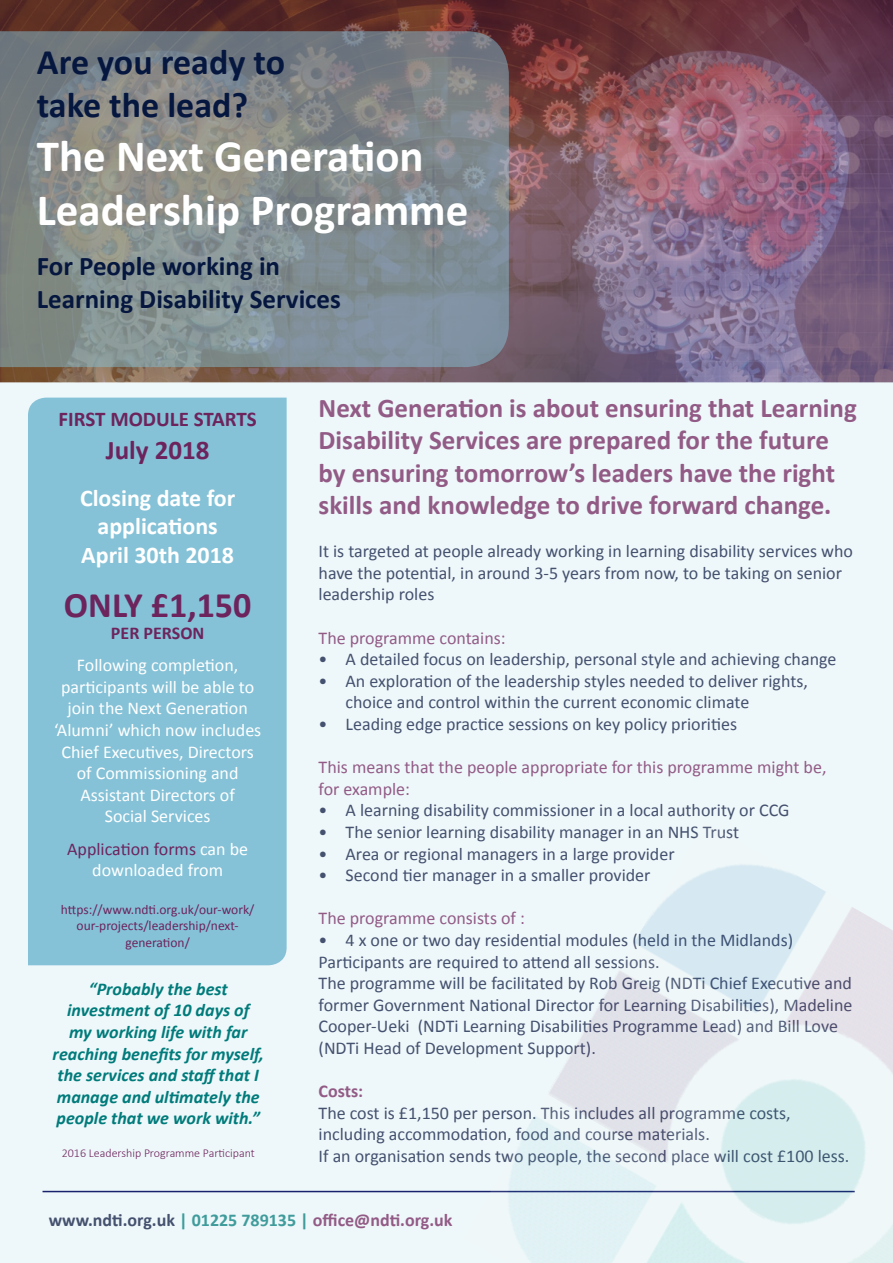
<style>
.page{position:relative;width:893px;height:1263px;background:#fff}
.page>*{position:absolute;margin:0;border:0;box-sizing:border-box;transform-origin:0 0}
.t1{font:700 45px/54px "Calibri";color:#fff}
.t2{font:700 36px/43.2px "Calibri";color:#06173f}
.t3{font:700 36px "Calibri";color:#6d245d}
.t4{font:700 27px/32.4px "Calibri";color:#925b86}
.t5{font:700 27px/32.4px "Calibri";color:#06173f}
.t6{font:700 27px "Calibri";color:#6d245d}
.t7{font:700 24px/28.8px "Calibri";color:#fff;text-align:center}
.t8{font:700 21px "Calibri";color:#6d245d}
.t9{font:18px/21.6px "Calibri";color:#44516f}
.t10{font:18px/21.6px "Calibri";color:#fff;text-align:center}
.t11{font:italic 700 18px/21.6px "Calibri";color:#007b7b;text-align:center}
.t12{font:18px/21.6px "Calibri";color:#925b86}
.t13{font:700 18px "Calibri";color:#925b86}
.t14{font:700 18px "Calibri";color:#6d245d}
.t15{font:13.5px/16.2px "Calibri";color:#6d245d;text-align:center}
.t16{font:300 12px "Calibri";color:#6d245d}
.s1{color:#6d245d}
.s2{color:#44516f}
.s3{color:#409c9c}
</style>
<div class="page">
<img style="left:0;top:0;width:893px;height:382px">
<svg style="left:0;top:31px;width:509px;height:336px;background:#81898c"></svg>
<div style="left:0;top:382px;width:893px;height:881px;background:#eef7f9"></div>
<div style="left:28px;top:398px;width:259px;height:567px;background:#85c2d7"></div>
<hr style="left:43px;top:1191px;width:812px;height:1px;background:#19226d">
<img style="left:626px;top:821px;width:267px;height:137px">
<img style="left:547px;top:958px;width:346px;height:136px">
<img style="left:468px;top:1094px;width:425px;height:169px">
<img style="left:464px;top:1230px;width:422px;height:33px">
<h2 class="t2" style="left:37px;top:40px;width:250px">Are you ready to take the lead?</h2>
<h1 class="t1" style="left:37px;top:129px;width:433px">The Next Generation<br>Leadership Programme</h1>
<h3 class="t5" style="left:37px;top:250px;width:306px">For People working in<br>Learning Disability Services</h3>
<p class="t8" style="left:59px;top:406px;width:200px">FIRST MODULE STARTS</p>
<h3 class="t6" style="left:106px;top:432px;width:105px">July 2018</h3>
<h3 class="t7" style="left:80px;top:483px;width:157px">Closing date for applications<br>April 30th 2018</h3>
<h2 class="t3" style="left:64px;top:582px;width:189px">ONLY £1,150</h2>
<p class="t14" style="left:111px;top:621px;width:95px">PER PERSON</p>
<p class="t10" style="left:54px;top:654px;width:209px">Following completion, participants will be able to join the Next Generation ‘Alumni’ which now includes<br>Chief Executives, Directors of Commissioning and<br>Assistant Directors of<br>Social Services</p>
<p class="t10" style="left:67px;top:838px;width:182px"><span class="s1">Application forms</span> can be downloaded from</p>
<p class="t15" style="left:61px;top:902px;width:195px">https://www.ndti.org.uk/our-work/ our-projects/leadership/next&shy;generation/</p>
<p class="t11" style="left:53px;top:978px;width:213px">“Probably the best investment of 10 days of<br>my working life with far reaching benefits for myself, the services and staff that I manage and ultimately the people that we work with.”</p>
<p class="t16" style="left:62px;top:1145px;width:194px">2016 Leadership Programme Participant</p>
<h3 class="t4" style="left:319px;top:392px;width:540px">Next Generation is about ensuring that Learning Disability Services are prepared for the future by ensuring tomorrow’s leaders have the right skills and knowledge to drive forward change.</h3>
<p class="t9" style="left:319px;top:540px;width:536px">It is targeted at people already working in learning disability services who have the potential, in around 3-5 years from now, to be taking on senior leadership roles</p>
<p class="t12" style="left:319px;top:627px;width:189px">The programme contains:</p>
<p class="t9" style="left:319px;top:648px;width:519px">• A detailed focus on leadership, personal style and achieving change</p>
<p class="t9" style="left:346px;top:670px;width:464px;text-indent:-27px">• An exploration of the leadership styles needed to deliver rights, choice and control within the current economic climate</p>
<p class="t9" style="left:319px;top:713px;width:420px">• Leading edge practice sessions on key policy priorities</p>
<p class="t12" style="left:319px;top:756px;width:509px">This means that the people appropriate for this programme might be, for example:</p>
<p class="t9" style="left:319px;top:800px;width:472px">• A learning disability commissioner in a local authority or CCG</p>
<p class="t9" style="left:319px;top:821px;width:422px">• The senior learning disability manager in an NHS Trust</p>
<p class="t9" style="left:319px;top:843px;width:358px">• Area or regional managers in a large provider</p>
<p class="t9" style="left:319px;top:864px;width:333px">• Second tier manager in a smaller provider</p>
<p class="t12" style="left:319px;top:908px;width:208px">The programme consists of :</p>
<p class="t9" style="left:319px;top:929px;width:535px">• 4 x one or two day residential modules (held in the Midlands)<br>Participants are required to attend all sessions.<br>The programme will be facilitated by Rob Greig (NDTi Chief Executive and former Government National Director for Learning Disabilities), Madeline Cooper-Ueki (NDTi Learning Disabilities Programme Lead) and Bill Love (NDTi Head of Development Support).</p>
<p class="t13" style="left:319px;top:1080px;width:46px">Costs:</p>
<p class="t9" style="left:319px;top:1102px;width:532px">The cost is £1,150 per person. This includes all programme costs, including accommodation, food and course materials.<br>If an organisation sends two people, the second place will cost £100 less.</p>
<p class="t13" style="left:49px;top:1209px;width:405px"><span class="s2">www.ndti.org.uk</span> <span class="s3">| 01225 789135 |</span> office@ndti.org.uk</p>
</div>
